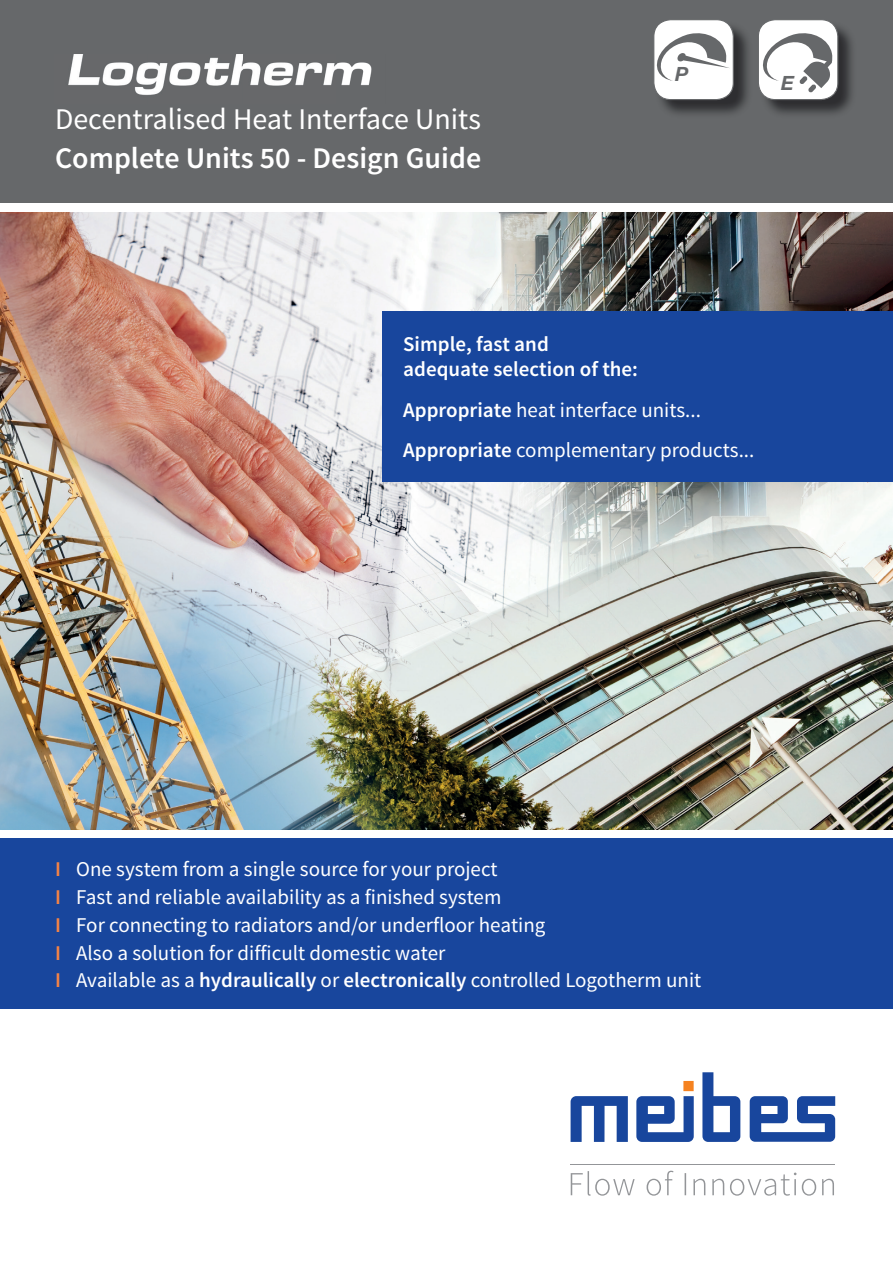
<style>
.page{position:relative;width:893px;height:1263px;background:#fff}
.page>*{position:absolute;margin:0;border:0;box-sizing:border-box;transform-origin:0 0}
.t1{font:30px "Source Sans Pro";color:#fff}
.t2{font:600 30px "Source Sans Pro";color:#fff}
.t3{font:21px/27.8px "Source Sans Pro";color:#fff}
.t4{font:600 21px/25.2px "Source Sans Pro";color:#fff}
.t5{font:italic 700 19.65px "Helvetica Neue LTW1 G";color:#66686a}
.s1{font-weight:600}
.s2{font-weight:600;color:#f58345}
</style>
<div class="page">
<div style="left:0;top:0;width:893px;height:202px;background:#66686a"></div>
<div style="left:0;top:839px;width:893px;height:170px;background:#18469d"></div>
<svg style="left:571px;top:1171px;width:263px;height:25px"></svg>
<hr style="left:570px;top:1164px;width:265px;height:1px;background:#939598">
<svg style="left:571px;top:1096px;width:57px;height:46px"></svg>
<svg style="left:636px;top:1081px;width:58px;height:61px"></svg>
<svg style="left:702px;top:1072px;width:38px;height:70px"></svg>
<svg style="left:750px;top:1096px;width:85px;height:46px"></svg>
<img style="left:655px;top:21px;width:93px;height:93px">
<div style="left:654px;top:20px;width:79px;height:80px;background:#fff;border-radius:17px"></div>
<div style="left:653px;top:19px;width:81px;height:81px;border:1px solid #66686a;border-radius:17px"></div>
<svg style="left:653px;top:31px;width:76px;height:50px"></svg>
<img style="left:766px;top:21px;width:86px;height:93px">
<div style="left:758px;top:20px;width:80px;height:80px;background:#fff;border-radius:17px"></div>
<div style="left:758px;top:19px;width:80px;height:81px;border:1px solid #66686a;border-radius:17px"></div>
<svg style="left:759px;top:31px;width:73px;height:62px"></svg>
<img style="left:0;top:212px;width:893px;height:618px">
<div style="left:382px;top:311px;width:511px;height:170px;background:#18469d"></div>
<img style="left:68px;top:54px;width:304px;height:41px">
<h1 class="t1" style="left:55px;top:101px;width:427px">Decentralised Heat Interface Units</h1>
<h1 class="t2" style="left:55px;top:139px;width:428px">Complete Units 50 - Design Guide</h1>
<p class="t5" style="left:675px;top:62px;width:15px">P</p>
<p class="t5" style="left:781px;top:71px;width:15px">E</p>
<p class="t4" style="left:403px;top:332px;width:236px">Simple, fast and adequate selection of the:</p>
<p class="t3" style="left:403px;top:390px;width:353px;line-height:40.5px"><span class="s1">Appropriate</span> heat interface units...<br><span class="s1">Appropriate</span> complementary products...</p>
<p class="t3" style="left:55px;top:856px;width:648px"><span class="s2">I</span> One system from a single source for your project<br><span class="s2">I</span> Fast and reliable availability as a finished system<br><span class="s2">I</span> For connecting to radiators and/or underfloor heating<br><span class="s2">I</span> Also a solution for difficult domestic water<br><span class="s2">I</span> Available as a <span class="s1">hydraulically</span> or <span class="s1">electronically</span> controlled Logotherm unit</p>
</div>
